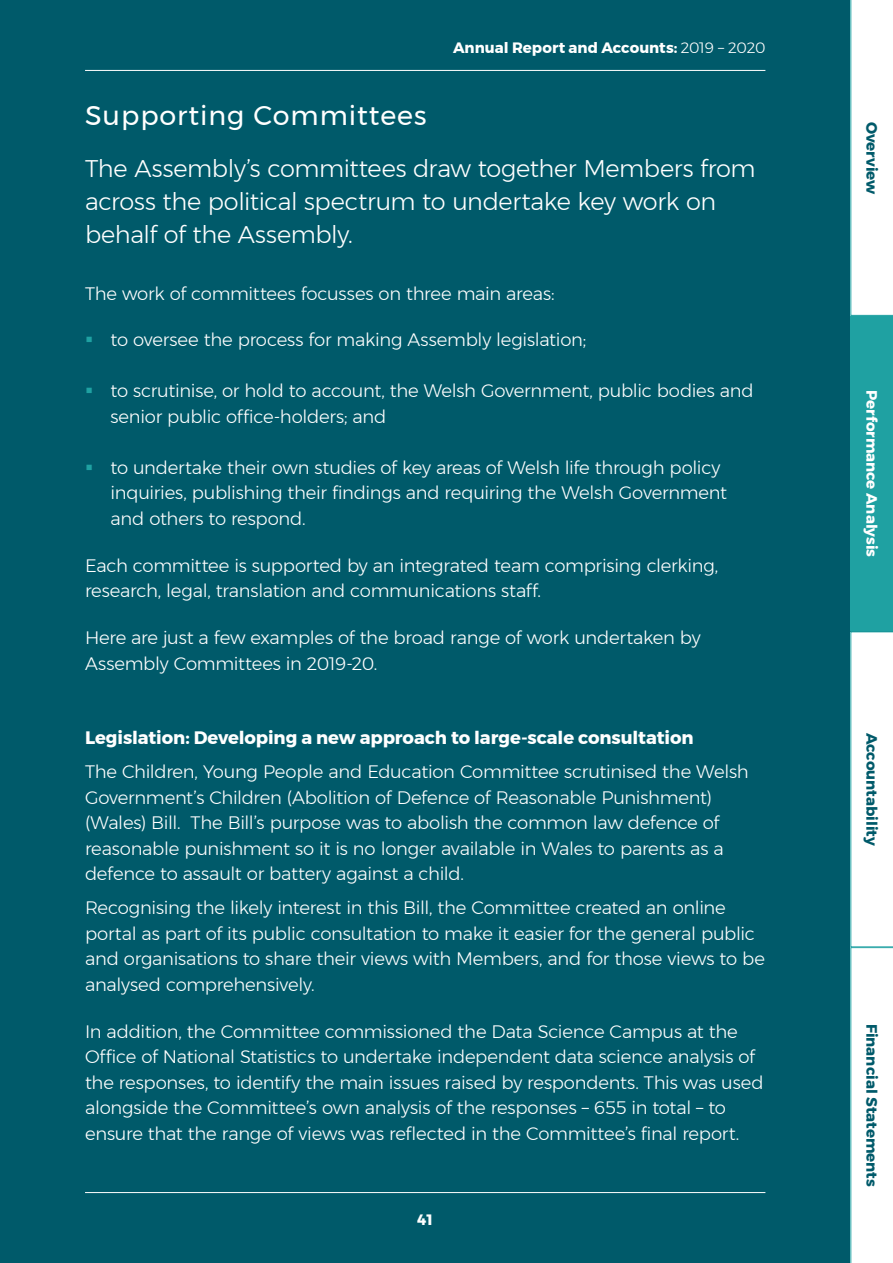
<style>
.page{position:relative;width:893px;height:1263px;background:#005a6a}
.page>*{position:absolute;margin:0;border:0;box-sizing:border-box;transform-origin:0 0}
.H2-white{font:27px "Montserrat";letter-spacing:.035em;color:#fff}
.Intro-para-white{font:300 24px/33px "Montserrat";letter-spacing:-.015em;color:#fff}
.Copy-white{font:300 18px/25.5px "Montserrat";letter-spacing:-.015em;color:#fff}
.H3-white{font:300 18px/25.5px "Montserrat";letter-spacing:-.015em;color:#fff}
.H3-white-2{font:700 18px "Montserrat";letter-spacing:-.005em;color:#fff}
.t1{font:700 15px "Montserrat";color:#fff}
.t2{font:700 15px "Montserrat";color:#005a6a}
.s1{font-weight:300}
</style>
<div class="page">
<hr style="left:85px;top:70px;width:680px;height:1px;background:#fff">
<hr style="left:85px;top:1192px;width:680px;height:1px;background:#fff">
<svg style="left:850px;top:0;width:43px;height:1263px;background:#c2e5e5"></svg>
<p class="t1" style="left:453px;top:36px;width:314px">Annual Report and Accounts: <span class="s1">2019 – 2020</span></p>
<p class="H2-white" style="left:85px;top:95px;width:343px">Supporting Committees</p>
<p class="Intro-para-white" style="left:85px;top:152px;width:672px">The Assembly’s committees draw together Members from across the political spectrum to undertake key work on behalf of the Assembly.</p>
<p class="Copy-white" style="left:85px;top:280px;width:471px">The work of committees focusses on three main areas:</p>
<p class="Copy-white" style="left:111px;top:327px;width:477px">to oversee the process for making Assembly legislation;</p>
<p class="Copy-white" style="left:111px;top:378px;width:645px">to scrutinise, or hold to account, the Welsh Government, public bodies and senior public office-holders; and</p>
<p class="Copy-white" style="left:111px;top:454px;width:618px">to undertake their own studies of key areas of Welsh life through policy inquiries, publishing their findings and requiring the Welsh Government and others to respond.</p>
<p class="Copy-white" style="left:85px;top:552px;width:635px">Each committee is supported by an integrated team comprising clerking, research, legal, translation and communications staff.</p>
<p class="Copy-white" style="left:85px;top:625px;width:617px">Here are just a few examples of the broad range of work undertaken by<br>Assembly Committees in 2019-20.</p>
<p class="H3-white-2" style="left:85px;top:723px;width:610px">Legislation: Developing a new approach to large-scale consultation</p>
<p class="H3-white" style="left:85px;top:759px;width:665px">The Children, Young People and Education Committee scrutinised the Welsh Government’s Children (Abolition of Defence of Reasonable Punishment) (Wales) Bill. The Bill’s purpose was to abolish the common law defence of reasonable punishment so it is no longer available in Wales to parents as a defence to assault or battery against a child.</p>
<p class="Copy-white" style="left:85px;top:895px;width:681px">Recognising the likely interest in this Bill, the Committee created an online portal as part of its public consultation to make it easier for the general public and organisations to share their views with Members, and for those views to be analysed comprehensively.</p>
<p class="Copy-white" style="left:85px;top:1018px;width:680px">In addition, the Committee commissioned the Data Science Campus at the Office of National Statistics to undertake independent data science analysis of the responses, to identify the main issues raised by respondents. This was used alongside the Committee’s own analysis of the responses – 655 in total – to ensure that the range of views was reflected in the Committee’s final report.</p>
<p class="t1" style="left:418px;top:1207px;width:17px">41</p>
<p class="t2" style="left:884px;top:122px;width:74px;rotate:90deg">Overview</p>
<p class="t1" style="left:884px;top:390px;width:169px;rotate:90deg">Performance Analysis</p>
<p class="t2" style="left:884px;top:733px;width:115px;rotate:90deg">Accountability</p>
<p class="t2" style="left:884px;top:1023px;width:165px;rotate:90deg">Financial Statements</p>
</div>
